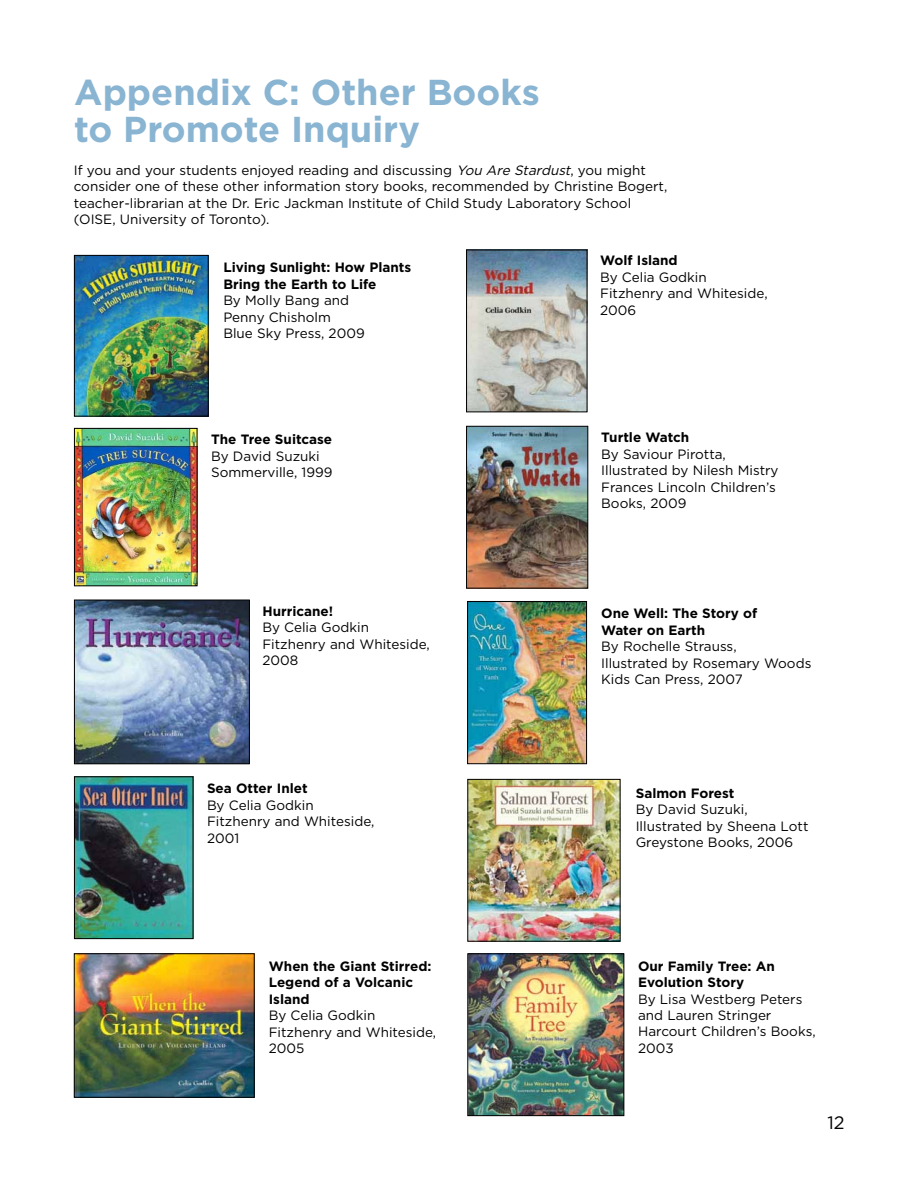
<style>
.page{position:relative;width:918px;height:1188px;background:#fff}
.page>*{position:absolute;margin:0;border:0;box-sizing:border-box;transform-origin:0 0}
.t1{font:700 36px/37.5px "Gotham HTF";color:#89b4d2}
.t2{font:18px "Gotham HTF";color:#000}
.t3{font:13.5px/16.5px "Gotham HTF";color:#000}
.t4{font:700 13.5px/16.5px "Gotham HTF";color:#000}
.s1{font-style:italic}
</style>
<div class="page">
<img style="left:76px;top:257px;width:131px;height:158px">
<div style="left:74px;top:255px;width:135px;height:162px;border:1px solid #000"></div>
<img style="left:468px;top:252px;width:117px;height:158px">
<div style="left:466px;top:250px;width:121px;height:162px;border:1px solid #000"></div>
<img style="left:76px;top:430px;width:119px;height:154px">
<div style="left:74px;top:428px;width:123px;height:158px;border:1px solid #000"></div>
<img style="left:468px;top:428px;width:118px;height:159px">
<div style="left:466px;top:426px;width:122px;height:163px;border:1px solid #000"></div>
<img style="left:76px;top:602px;width:172px;height:160px">
<div style="left:74px;top:600px;width:176px;height:164px;border:1px solid #000"></div>
<img style="left:76px;top:778px;width:115px;height:159px">
<div style="left:74px;top:776px;width:119px;height:163px;border:1px solid #000"></div>
<img style="left:469px;top:781px;width:149px;height:159px">
<div style="left:467px;top:779px;width:153px;height:163px;border:1px solid #000"></div>
<img style="left:469px;top:955px;width:153px;height:159px">
<div style="left:467px;top:953px;width:157px;height:163px;border:1px solid #000"></div>
<img style="left:469px;top:603px;width:116px;height:159px">
<div style="left:467px;top:601px;width:120px;height:163px;border:1px solid #000"></div>
<img style="left:76px;top:955px;width:177px;height:141px">
<div style="left:74px;top:953px;width:181px;height:145px;border:1px solid #000"></div>
<h1 class="t1" style="left:74px;top:72px;width:467px">Appendix C: Other Books to Promote Inquiry</h1>
<p class="t3" style="left:74px;top:162px;width:595px">If you and your students enjoyed reading and discussing <span class="s1">You Are Stardust</span>, you might consider one of these other information story books, recommended by Christine Bogert, teacher-librarian at the Dr. Eric Jackman Institute of Child Study Laboratory School (OISE, University of Toronto).</p>
<p class="t4" style="left:223px;top:259px;width:190px">Living Sunlight: How Plants<br>Bring the Earth to Life</p>
<p class="t3" style="left:223px;top:292px;width:143px">By Molly Bang and<br>Penny Chisholm<br>Blue Sky Press, 2009</p>
<p class="t4" style="left:600px;top:252px;width:79px">Wolf Island</p>
<p class="t3" style="left:600px;top:269px;width:169px">By Celia Godkin<br>Fitzhenry and Whiteside,<br>2006</p>
<p class="t4" style="left:211px;top:431px;width:123px">The Tree Suitcase</p>
<p class="t3" style="left:211px;top:448px;width:123px">By David Suzuki<br>Sommerville, 1999</p>
<p class="t4" style="left:262px;top:603px;width:72px">Hurricane!</p>
<p class="t3" style="left:262px;top:619px;width:169px">By Celia Godkin<br>Fitzhenry and Whiteside,<br>2008</p>
<p class="t4" style="left:207px;top:780px;width:102px">Sea Otter Inlet</p>
<p class="t3" style="left:207px;top:797px;width:169px">By Celia Godkin<br>Fitzhenry and Whiteside,<br>2001</p>
<p class="t4" style="left:601px;top:429px;width:89px">Turtle Watch</p>
<p class="t3" style="left:601px;top:445px;width:179px">By Saviour Pirotta,<br>Illustrated by Nilesh Mistry<br>Frances Lincoln Children’s<br>Books, 2009</p>
<p class="t4" style="left:601px;top:605px;width:158px">One Well: The Story of<br>Water on Earth</p>
<p class="t3" style="left:601px;top:638px;width:212px">By Rochelle Strauss,<br>Illustrated by Rosemary Woods<br>Kids Can Press, 2007</p>
<p class="t4" style="left:636px;top:784px;width:100px">Salmon Forest</p>
<p class="t3" style="left:636px;top:801px;width:174px">By David Suzuki,<br>Illustrated by Sheena Lott<br>Greystone Books, 2006</p>
<p class="t4" style="left:269px;top:957px;width:164px">When the Giant Stirred:<br>Legend of a Volcanic<br>Island</p>
<p class="t3" style="left:269px;top:1007px;width:169px">By Celia Godkin<br>Fitzhenry and Whiteside,<br>2005</p>
<p class="t4" style="left:638px;top:957px;width:138px">Our Family Tree: An<br>Evolution Story</p>
<p class="t3" style="left:638px;top:990px;width:179px">By Lisa Westberg Peters and Lauren Stringer<br>Harcourt Children’s Books,<br>2003</p>
<h2 class="t2" style="left:827px;top:1112px;width:19px">12</h2>
</div>
